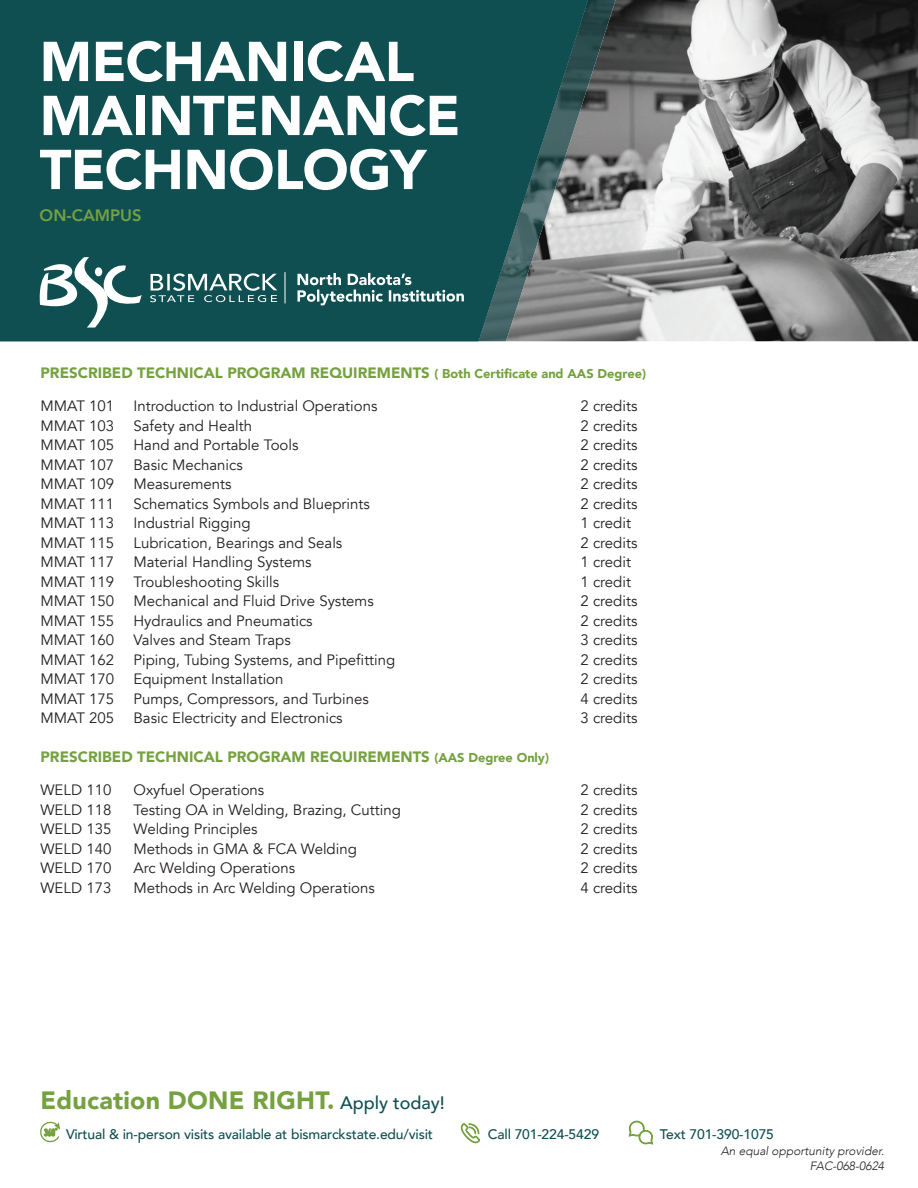
<style>
.page{position:relative;width:918px;height:1188px;background:#fff}
.page>*{position:absolute;margin:0;border:0;box-sizing:border-box;transform-origin:0 0}
.t1{font:900 55.5px/54px "Avenir";letter-spacing:-.01em;color:#fff}
.t2{font:900 24.9px "Avenir";letter-spacing:.01em;color:#75a140}
.t3{font:800 16.5px "Avenir";color:#75a140}
.t4{font:15px "Avenir";color:#231f20}
.t5{font:900 15px/33px "Avenir";color:#75a140}
.t6{font:500 13.8px "Avenir";letter-spacing:-.01em;color:#104f51}
.t7{font:italic 300 12px/14.4px "Avenir";color:#231f20;text-align:right}
.s1{font-size:12.75px}
.s2{font-weight:400;color:#231f20}
.s3{font-weight:500;font-size:18px;color:#104f51}
</style>
<div class="page">
<img style="left:616px;top:0;width:302px;height:341px">
<img style="left:588px;top:0;width:28px;height:341px">
<svg style="left:0;top:0;width:588px;height:341px;background:#195355"></svg>
<svg style="left:297px;top:273px;width:167px;height:32px"></svg>
<hr style="left:285px;top:272px;width:1px;height:31px;background:#fff">
<svg style="left:38px;top:256px;width:104px;height:72px"></svg>
<svg style="left:150px;top:273px;width:127px;height:29px;background:#517f80"></svg>
<svg style="left:40px;top:1121px;width:20px;height:22px"></svg>
<svg style="left:461px;top:1123px;width:19px;height:20px"></svg>
<svg style="left:629px;top:1121px;width:24px;height:24px"></svg>
<h1 class="t1" style="left:40px;top:33px;width:422px">MECHANICAL<br>MAINTENANCE<br>TECHNOLOGY</h1>
<p class="t3" style="left:40px;top:203px;width:104px">ON-CAMPUS</p>
<p class="t5" style="left:40px;top:356px;width:607px">PRESCRIBED TECHNICAL PROGRAM REQUIREMENTS <span class="s1">( Both Certificate and AAS Degree)</span></p>
<p class="t4" style="left:40px;top:397px;width:75px">MMAT 101</p>
<p class="t4" style="left:134px;top:397px;width:245px">Introduction to Industrial Operations</p>
<p class="t4" style="left:580px;top:397px;width:58px">2 credits</p>
<p class="t4" style="left:40px;top:417px;width:75px">MMAT 103</p>
<p class="t4" style="left:134px;top:417px;width:120px">Safety and Health</p>
<p class="t4" style="left:580px;top:417px;width:58px">2 credits</p>
<p class="t4" style="left:40px;top:436px;width:75px">MMAT 105</p>
<p class="t4" style="left:134px;top:436px;width:166px">Hand and Portable Tools</p>
<p class="t4" style="left:580px;top:436px;width:58px">2 credits</p>
<p class="t4" style="left:40px;top:456px;width:75px">MMAT 107</p>
<p class="t4" style="left:134px;top:456px;width:111px">Basic Mechanics</p>
<p class="t4" style="left:580px;top:456px;width:58px">2 credits</p>
<p class="t4" style="left:40px;top:475px;width:75px">MMAT 109</p>
<p class="t4" style="left:134px;top:475px;width:100px">Measurements</p>
<p class="t4" style="left:580px;top:475px;width:58px">2 credits</p>
<p class="t4" style="left:40px;top:495px;width:75px">MMAT 111</p>
<p class="t4" style="left:134px;top:495px;width:238px">Schematics Symbols and Blueprints</p>
<p class="t4" style="left:580px;top:495px;width:58px">2 credits</p>
<p class="t4" style="left:40px;top:514px;width:75px">MMAT 113</p>
<p class="t4" style="left:134px;top:514px;width:119px">Industrial Rigging</p>
<p class="t4" style="left:580px;top:514px;width:52px">1 credit</p>
<p class="t4" style="left:40px;top:534px;width:75px">MMAT 115</p>
<p class="t4" style="left:134px;top:534px;width:210px">Lubrication, Bearings and Seals</p>
<p class="t4" style="left:580px;top:534px;width:58px">2 credits</p>
<p class="t4" style="left:40px;top:553px;width:75px">MMAT 117</p>
<p class="t4" style="left:134px;top:553px;width:180px">Material Handling Systems</p>
<p class="t4" style="left:580px;top:553px;width:52px">1 credit</p>
<p class="t4" style="left:40px;top:573px;width:75px">MMAT 119</p>
<p class="t4" style="left:134px;top:573px;width:147px">Troubleshooting Skills</p>
<p class="t4" style="left:580px;top:573px;width:52px">1 credit</p>
<p class="t4" style="left:40px;top:592px;width:75px">MMAT 150</p>
<p class="t4" style="left:134px;top:592px;width:242px">Mechanical and Fluid Drive Systems</p>
<p class="t4" style="left:580px;top:592px;width:58px">2 credits</p>
<p class="t4" style="left:40px;top:612px;width:75px">MMAT 155</p>
<p class="t4" style="left:134px;top:612px;width:181px">Hydraulics and Pneumatics</p>
<p class="t4" style="left:580px;top:612px;width:58px">2 credits</p>
<p class="t4" style="left:40px;top:631px;width:75px">MMAT 160</p>
<p class="t4" style="left:134px;top:631px;width:159px">Valves and Steam Traps</p>
<p class="t4" style="left:580px;top:631px;width:58px">3 credits</p>
<p class="t4" style="left:40px;top:651px;width:75px">MMAT 162</p>
<p class="t4" style="left:134px;top:651px;width:263px">Piping, Tubing Systems, and Pipefitting</p>
<p class="t4" style="left:580px;top:651px;width:58px">2 credits</p>
<p class="t4" style="left:40px;top:670px;width:75px">MMAT 170</p>
<p class="t4" style="left:134px;top:670px;width:152px">Equipment Installation</p>
<p class="t4" style="left:580px;top:670px;width:58px">2 credits</p>
<p class="t4" style="left:40px;top:690px;width:75px">MMAT 175</p>
<p class="t4" style="left:134px;top:690px;width:237px">Pumps, Compressors, and Turbines</p>
<p class="t4" style="left:580px;top:690px;width:58px">4 credits</p>
<p class="t4" style="left:40px;top:709px;width:75px">MMAT 205</p>
<p class="t4" style="left:134px;top:709px;width:211px">Basic Electricity and Electronics</p>
<p class="t4" style="left:580px;top:709px;width:58px">3 credits</p>
<p class="t5" style="left:40px;top:740px;width:510px">PRESCRIBED TECHNICAL PROGRAM REQUIREMENTS <span class="s1">(AAS Degree Only)<br></span><span class="s2">WELD 110</span></p>
<p class="t4" style="left:134px;top:781px;width:132px">Oxyfuel Operations</p>
<p class="t4" style="left:580px;top:781px;width:58px">2 credits</p>
<p class="t4" style="left:40px;top:801px;width:72px">WELD 118</p>
<p class="t4" style="left:134px;top:801px;width:269px">Testing OA in Welding, Brazing, Cutting</p>
<p class="t4" style="left:580px;top:801px;width:58px">2 credits</p>
<p class="t4" style="left:40px;top:820px;width:72px">WELD 135</p>
<p class="t4" style="left:134px;top:820px;width:126px">Welding Principles</p>
<p class="t4" style="left:580px;top:820px;width:58px">2 credits</p>
<p class="t4" style="left:40px;top:840px;width:72px">WELD 140</p>
<p class="t4" style="left:134px;top:840px;width:225px">Methods in GMA &amp; FCA Welding</p>
<p class="t4" style="left:580px;top:840px;width:58px">2 credits</p>
<p class="t4" style="left:40px;top:859px;width:72px">WELD 170</p>
<p class="t4" style="left:134px;top:859px;width:163px">Arc Welding Operations</p>
<p class="t4" style="left:580px;top:859px;width:58px">2 credits</p>
<p class="t4" style="left:40px;top:879px;width:72px">WELD 173</p>
<p class="t4" style="left:134px;top:879px;width:243px">Methods in Arc Welding Operations</p>
<p class="t4" style="left:580px;top:879px;width:58px">4 credits</p>
<h2 class="t2" style="left:41px;top:1079px;width:406px">Education DONE RIGHT. <span class="s3">Apply today!</span></h2>
<p class="t6" style="left:66px;top:1122px;width:369px">Virtual &amp; in-person visits available at bismarckstate.edu/visit</p>
<p class="t6" style="left:488px;top:1122px;width:113px">Call 701-224-5429</p>
<p class="t6" style="left:660px;top:1122px;width:116px">Text 701-390-1075</p>
<p class="t7" style="left:721px;top:1144px;width:165px">An equal opportunity provider.<br>FAC-068-0624</p>
</div>
